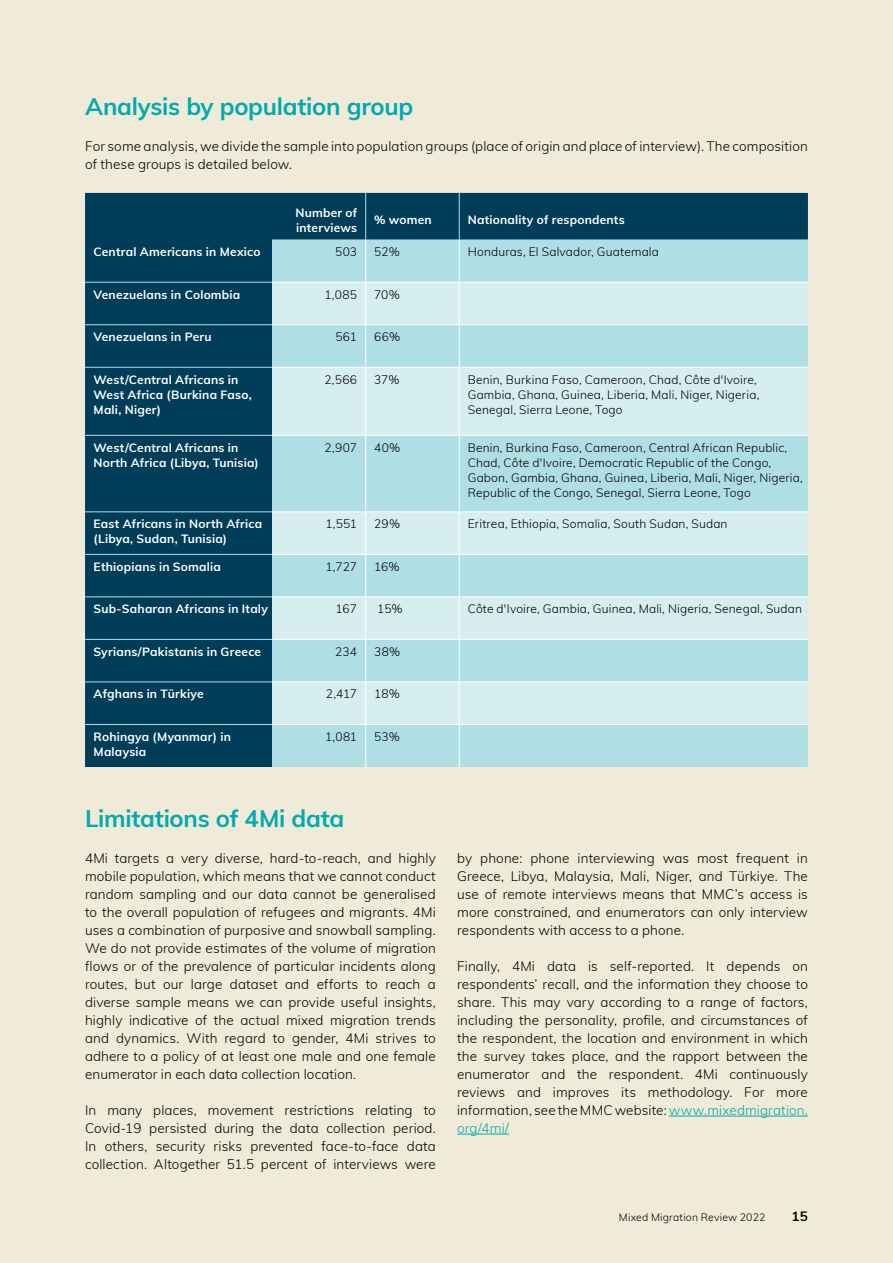
<style>
.page{position:relative;width:893px;height:1263px;background:#f0ead8}
.page>*{position:absolute;margin:0;border:0;box-sizing:border-box;transform-origin:0 0}
.t1{font:700 24px "Muli";letter-spacing:-.015em;color:#00aaad}
.t2{font:300 13.5px/18px "Muli";letter-spacing:.01em;color:#000;text-align:justify}
.t3{font:700 13.5px "Muli";color:#000}
.t4{font:300 12px/15px "Muli";letter-spacing:.015em;color:#000}
.t5{font:700 12px/15px "Muli";letter-spacing:.015em;color:#fff}
.t6{font:300 10.5px "Muli";letter-spacing:.015em;color:#000}
.s1{color:#00aaad}
</style>
<div class="page">
<div style="left:85px;top:193px;width:723px;height:574px;background:#003d58"></div>
<div style="left:272px;top:240px;width:536px;height:527px;background:#afdfe4"></div>
<svg style="left:272px;top:283px;width:536px;height:441px;fill:#d6eef0"></svg>
<hr style="left:365px;top:240px;width:1px;height:42px;background:#fff">
<hr style="left:459px;top:240px;width:1px;height:42px;background:#fff">
<hr style="left:272px;top:282px;width:94px;height:1px;background:#fff">
<hr style="left:366px;top:282px;width:93px;height:1px;background:#fff">
<hr style="left:365px;top:283px;width:1px;height:41px;background:#fff">
<hr style="left:459px;top:282px;width:349px;height:1px;background:#fff">
<hr style="left:459px;top:283px;width:1px;height:41px;background:#fff">
<hr style="left:272px;top:324px;width:94px;height:1px;background:#fff">
<hr style="left:366px;top:324px;width:93px;height:1px;background:#fff">
<hr style="left:365px;top:325px;width:1px;height:42px;background:#fff">
<hr style="left:459px;top:324px;width:349px;height:1px;background:#fff">
<hr style="left:459px;top:325px;width:1px;height:42px;background:#fff">
<hr style="left:272px;top:367px;width:94px;height:1px;background:#fff">
<hr style="left:366px;top:367px;width:93px;height:1px;background:#fff">
<hr style="left:365px;top:368px;width:1px;height:67px;background:#fff">
<hr style="left:459px;top:367px;width:349px;height:1px;background:#fff">
<hr style="left:459px;top:368px;width:1px;height:67px;background:#fff">
<hr style="left:272px;top:435px;width:94px;height:1px;background:#fff">
<hr style="left:366px;top:435px;width:93px;height:1px;background:#fff">
<hr style="left:365px;top:436px;width:1px;height:75px;background:#fff">
<hr style="left:459px;top:435px;width:349px;height:1px;background:#fff">
<hr style="left:459px;top:436px;width:1px;height:75px;background:#fff">
<hr style="left:272px;top:511px;width:94px;height:1px;background:#fff">
<hr style="left:366px;top:511px;width:93px;height:1px;background:#fff">
<hr style="left:365px;top:512px;width:1px;height:42px;background:#fff">
<hr style="left:459px;top:511px;width:349px;height:1px;background:#fff">
<hr style="left:459px;top:512px;width:1px;height:42px;background:#fff">
<hr style="left:272px;top:554px;width:94px;height:1px;background:#fff">
<hr style="left:366px;top:554px;width:93px;height:1px;background:#fff">
<hr style="left:365px;top:555px;width:1px;height:41px;background:#fff">
<hr style="left:459px;top:554px;width:349px;height:1px;background:#fff">
<hr style="left:459px;top:555px;width:1px;height:41px;background:#fff">
<hr style="left:272px;top:596px;width:94px;height:1px;background:#fff">
<hr style="left:366px;top:596px;width:93px;height:1px;background:#fff">
<hr style="left:365px;top:597px;width:1px;height:42px;background:#fff">
<hr style="left:459px;top:596px;width:349px;height:1px;background:#fff">
<hr style="left:459px;top:597px;width:1px;height:42px;background:#fff">
<hr style="left:272px;top:639px;width:94px;height:1px;background:#fff">
<hr style="left:366px;top:639px;width:93px;height:1px;background:#fff">
<hr style="left:365px;top:640px;width:1px;height:41px;background:#fff">
<hr style="left:459px;top:639px;width:349px;height:1px;background:#fff">
<hr style="left:459px;top:640px;width:1px;height:41px;background:#fff">
<hr style="left:272px;top:681px;width:94px;height:1px;background:#fff">
<hr style="left:366px;top:681px;width:93px;height:1px;background:#fff">
<hr style="left:365px;top:682px;width:1px;height:42px;background:#fff">
<hr style="left:459px;top:681px;width:349px;height:1px;background:#fff">
<hr style="left:459px;top:682px;width:1px;height:42px;background:#fff">
<hr style="left:272px;top:724px;width:94px;height:1px;background:#fff">
<hr style="left:366px;top:724px;width:93px;height:1px;background:#fff">
<hr style="left:365px;top:725px;width:1px;height:42px;background:#fff">
<hr style="left:459px;top:724px;width:349px;height:1px;background:#fff">
<hr style="left:459px;top:725px;width:1px;height:42px;background:#fff">
<hr style="left:85px;top:282px;width:187px;height:1px;background:#afdfe4">
<hr style="left:85px;top:324px;width:187px;height:1px;background:#afdfe4">
<hr style="left:85px;top:367px;width:187px;height:1px;background:#afdfe4">
<hr style="left:85px;top:435px;width:187px;height:1px;background:#afdfe4">
<hr style="left:85px;top:511px;width:187px;height:1px;background:#afdfe4">
<hr style="left:85px;top:554px;width:187px;height:1px;background:#afdfe4">
<hr style="left:85px;top:596px;width:187px;height:1px;background:#afdfe4">
<hr style="left:85px;top:639px;width:187px;height:1px;background:#afdfe4">
<hr style="left:85px;top:681px;width:187px;height:1px;background:#afdfe4">
<hr style="left:85px;top:724px;width:187px;height:1px;background:#afdfe4">
<hr style="left:365px;top:193px;width:1px;height:47px;background:#afdfe4">
<hr style="left:459px;top:193px;width:1px;height:47px;background:#afdfe4">
<hr style="left:669px;top:1116px;width:139px;height:1px;background:#00aaad">
<hr style="left:457px;top:1134px;width:52px;height:1px;background:#00aaad">
<h1 class="t1" style="left:85px;top:89px;width:330px">Analysis by population group</h1>
<p class="t2" style="left:85px;top:136px;width:724px">For some analysis, we divide the sample into population groups (place of origin and place of interview). The composition of these groups is detailed below.</p>
<p class="t5" style="left:295px;top:205px;width:63px">Number of interviews</p>
<p class="t5" style="left:374px;top:212px;width:59px">% women</p>
<p class="t5" style="left:468px;top:212px;width:159px">Nationality of respondents</p>
<p class="t5" style="left:94px;top:244px;width:169px">Central Americans in Mexico</p>
<p class="t4" style="left:335px;top:244px;width:24px">503</p>
<p class="t4" style="left:374px;top:244px;width:27px">52%</p>
<p class="t4" style="left:468px;top:244px;width:193px">Honduras, El Salvador, Guatemala</p>
<p class="t5" style="left:94px;top:286px;width:148px">Venezuelans in Colombia</p>
<p class="t4" style="left:325px;top:286px;width:34px">1,085</p>
<p class="t4" style="left:374px;top:286px;width:27px">70%</p>
<p class="t5" style="left:94px;top:329px;width:120px">Venezuelans in Peru</p>
<p class="t4" style="left:335px;top:329px;width:23px">561</p>
<p class="t4" style="left:374px;top:329px;width:28px">66%</p>
<p class="t5" style="left:94px;top:371px;width:160px">West/Central Africans in<br>West Africa (Burkina Faso,<br>Mali, Niger)</p>
<p class="t4" style="left:324px;top:371px;width:34px">2,566</p>
<p class="t4" style="left:374px;top:371px;width:27px">37%</p>
<p class="t4" style="left:468px;top:371px;width:293px">Benin, Burkina Faso, Cameroon, Chad, Côte d'Ivoire,<br>Gambia, Ghana, Guinea, Liberia, Mali, Niger, Nigeria,<br>Senegal, Sierra Leone, Togo</p>
<p class="t5" style="left:94px;top:439px;width:167px">West/Central Africans in<br>North Africa (Libya, Tunisia)</p>
<p class="t4" style="left:325px;top:439px;width:34px">2,907</p>
<p class="t4" style="left:374px;top:439px;width:28px">40%</p>
<p class="t4" style="left:468px;top:439px;width:337px">Benin, Burkina Faso, Cameroon, Central African Republic, Chad, Côte d'Ivoire, Democratic Republic of the Congo, Gabon, Gambia, Ghana, Guinea, Liberia, Mali, Niger, Nigeria, Republic of the Congo, Senegal, Sierra Leone, Togo</p>
<p class="t5" style="left:94px;top:516px;width:170px">East Africans in North Africa (Libya, Sudan, Tunisia)</p>
<p class="t4" style="left:326px;top:516px;width:33px">1,551</p>
<p class="t4" style="left:374px;top:516px;width:28px">29%</p>
<p class="t4" style="left:468px;top:516px;width:261px">Eritrea, Ethiopia, Somalia, South Sudan, Sudan</p>
<p class="t5" style="left:94px;top:558px;width:129px">Ethiopians in Somalia</p>
<p class="t4" style="left:325px;top:558px;width:33px">1,727</p>
<p class="t4" style="left:374px;top:558px;width:27px">16%</p>
<p class="t5" style="left:94px;top:601px;width:176px">Sub-Saharan Africans in Italy</p>
<p class="t4" style="left:336px;top:601px;width:23px">167</p>
<p class="t4" style="left:377px;top:601px;width:27px">15%</p>
<p class="t4" style="left:468px;top:601px;width:336px">Côte d'Ivoire, Gambia, Guinea, Mali, Nigeria, Senegal, Sudan</p>
<p class="t5" style="left:94px;top:643px;width:169px">Syrians/Pakistanis in Greece</p>
<p class="t4" style="left:335px;top:643px;width:24px">234</p>
<p class="t4" style="left:374px;top:643px;width:28px">38%</p>
<p class="t5" style="left:94px;top:686px;width:112px">Afghans in Türkiye</p>
<p class="t4" style="left:326px;top:686px;width:33px">2,417</p>
<p class="t4" style="left:374px;top:686px;width:27px">18%</p>
<p class="t5" style="left:94px;top:728px;width:139px">Rohingya (Myanmar) in<br>Malaysia</p>
<p class="t4" style="left:325px;top:728px;width:34px">1,081</p>
<p class="t4" style="left:374px;top:728px;width:27px">53%</p>
<h1 class="t1" style="left:85px;top:801px;width:261px">Limitations of 4Mi data</h1>
<p class="t2" style="left:85px;top:848px;width:352px">4Mi targets a very diverse, hard-to-reach, and highly mobile population, which means that we cannot conduct random sampling and our data cannot be generalised to the overall population of refugees and migrants. 4Mi uses a combination of purposive and snowball sampling.<br>We do not provide estimates of the volume of migration flows or of the prevalence of particular incidents along routes, but our large dataset and efforts to reach a diverse sample means we can provide useful insights, highly indicative of the actual mixed migration trends and dynamics. With regard to gender, 4Mi strives to adhere to a policy of at least one male and one female enumerator in each data collection location.</p>
<p class="t2" style="left:85px;top:1100px;width:352px">In many places, movement restrictions relating to Covid-19 persisted during the data collection period.<br>In others, security risks prevented face-to-face data collection. Altogether 51.5 percent of interviews were</p>
<p class="t2" style="left:457px;top:848px;width:352px">by phone: phone interviewing was most frequent in Greece, Libya, Malaysia, Mali, Niger, and Türkiye. The use of remote interviews means that MMC’s access is more constrained, and enumerators can only interview respondents with access to a phone.</p>
<p class="t2" style="left:457px;top:956px;width:352px">Finally, 4Mi data is self-reported. It depends on respondents’ recall, and the information they choose to share. This may vary according to a range of factors, including the personality, profile, and circumstances of the respondent, the location and environment in which the survey takes place, and the rapport between the enumerator and the respondent. 4Mi continuously reviews and improves its methodology. For more information, see the MMC website: <span class="s1">www.mixedmigration. org/4mi/</span></p>
<p class="t6" style="left:619px;top:1210px;width:148px">Mixed Migration Review 2022</p>
<p class="t3" style="left:791px;top:1206px;width:18px">15</p>
</div>
